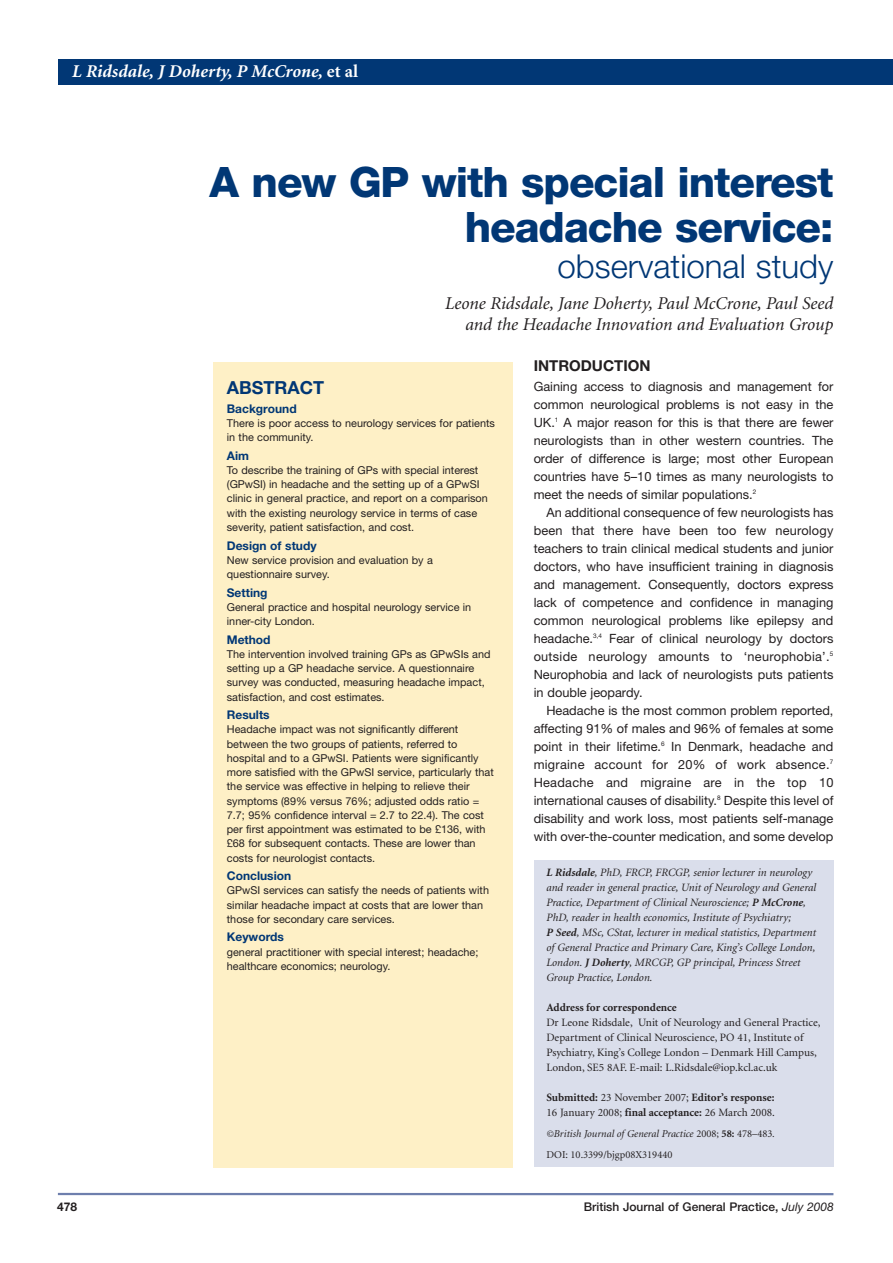
<style>
.page{position:relative;width:893px;height:1263px;background:#fff}
.page>*{position:absolute;margin:0;border:0;box-sizing:border-box;transform-origin:0 0}
.t1{font:800 42px/45px "Helvetica Neue";letter-spacing:-.025em;color:#013775;text-align:right}
.t2{font:300 33px "Helvetica Neue";color:#013775}
.t3{font:italic 18px/21px "Minion";color:#231f20;text-align:right}
.t4{font:italic 700 18px "Minion";color:#fff}
.t5{font:700 18px "Helvetica Neue";color:#013775}
.t6{font:700 15px "Helvetica Neue";color:#231f20}
.t7{font:12.75px/18px "Helvetica Neue";color:#231f20;text-align:justify}
.t8{font:700 12px "Helvetica Neue";color:#013775}
.t9{font:500 12px "Helvetica Neue";color:#231f20}
.t10{font:700 12px "Helvetica Neue";color:#231f20}
.t11{font:italic 11.25px/15px "Minion";color:#231f20}
.t12{font:11.25px/15px "Minion";color:#231f20}
.t13{font:700 11.25px/15px "Minion";color:#231f20}
.t14{font:10.8px/14.2px "Helvetica Neue";color:#231f20}
.t15{font:10.5px/21px "Minion";color:#231f20}
.s1{font-style:normal}
.s2{font-weight:700}
.s3{font-weight:400}
.s4{font-style:italic}
.s5{font-weight:400;font-style:italic}
</style>
<div class="page">
<div style="left:213px;top:362px;width:299px;height:805px;background:#fef0c6"></div>
<div style="left:534px;top:861px;width:299px;height:306px;background:#dadeeb"></div>
<hr style="left:58px;top:1193px;width:775px;height:2px;background:#6e7fad">
<div style="left:61px;top:60px;width:832px;height:25px;background:#013775"></div>
<h3 class="t4" style="left:72px;top:64px;width:287px">L Ridsdale, J Doherty, P McCrone, <span class="s1">et al</span></h3>
<h1 class="t1" style="left:210px;top:163px;width:625px">A new GP with special interest headache service:</h1>
<h2 class="t2" style="left:558px;top:254px;width:277px">observational study</h2>
<h3 class="t3" style="left:445px;top:294px;width:390px">Leone Ridsdale, Jane Doherty, Paul McCrone, Paul Seed and the Headache Innovation and Evaluation Group</h3>
<h3 class="t5" style="left:227px;top:381px;width:99px">ABSTRACT</h3>
<p class="t8" style="left:227px;top:404px;width:71px">Background</p>
<p class="t14" style="left:227px;top:417px;width:270px">There is poor access to neurology services for patients in the community.</p>
<p class="t8" style="left:227px;top:451px;width:24px">Aim</p>
<p class="t14" style="left:227px;top:464px;width:262px">To describe the training of GPs with special interest (GPwSI) in headache and the setting up of a GPwSI clinic in general practice, and report on a comparison with the existing neurology service in terms of case severity, patient satisfaction, and cost.</p>
<p class="t8" style="left:227px;top:541px;width:91px">Design of study</p>
<p class="t14" style="left:227px;top:554px;width:207px">New service provision and evaluation by a questionnaire survey.</p>
<p class="t8" style="left:227px;top:588px;width:42px">Setting</p>
<p class="t14" style="left:227px;top:601px;width:246px">General practice and hospital neurology service in inner-city London.</p>
<p class="t8" style="left:227px;top:635px;width:45px">Method</p>
<p class="t14" style="left:227px;top:648px;width:265px">The intervention involved training GPs as GPwSIs and setting up a GP headache service. A questionnaire survey was conducted, measuring headache impact, satisfaction, and cost estimates.</p>
<p class="t8" style="left:227px;top:710px;width:44px">Results</p>
<p class="t14" style="left:227px;top:723px;width:268px">Headache impact was not significantly different between the two groups of patients, referred to hospital and to a GPwSI. Patients were significantly more satisfied with the GPwSI service, particularly that the service was effective in helping to relieve their symptoms (89% versus 76%; adjusted odds ratio = 7.7; 95% confidence interval = 2.7 to 22.4). The cost per first appointment was estimated to be £136, with £68 for subsequent contacts. These are lower than costs for neurologist contacts.</p>
<p class="t8" style="left:227px;top:871px;width:66px">Conclusion</p>
<p class="t14" style="left:227px;top:884px;width:264px">GPwSI services can satisfy the needs of patients with similar headache impact at costs that are lower than those for secondary care services.</p>
<p class="t8" style="left:227px;top:933px;width:59px">Keywords</p>
<p class="t14" style="left:227px;top:946px;width:253px">general practitioner with special interest; headache; healthcare economics; neurology.</p>
<h3 class="t6" style="left:534px;top:360px;width:118px">INTRODUCTION</h3>
<p class="t7" style="left:534px;top:378px;width:301px">Gaining access to diagnosis and management for common neurological problems is not easy in the UK.<sup>1</sup> A major reason for this is that there are fewer neurologists than in other western countries. The order of difference is large; most other European countries have 5–10 times as many neurologists to meet the needs of similar populations.<sup>2</sup></p>
<p class="t7" style="left:534px;top:504px;width:301px;text-indent:13px">An additional consequence of few neurologists has been that there have been too few neurology teachers to train clinical medical students and junior doctors, who have insufficient training in diagnosis and management. Consequently, doctors express lack of competence and confidence in managing common neurological problems like epilepsy and headache.<sup>3,4</sup> Fear of clinical neurology by doctors outside neurology amounts to ‘neurophobia’.<sup>5<br></sup>Neurophobia and lack of neurologists puts patients in double jeopardy.</p>
<p class="t7" style="left:534px;top:702px;width:301px;text-indent:13px">Headache is the most common problem reported, affecting 91% of males and 96% of females at some point in their lifetime.<sup>6</sup> In Denmark, headache and migraine account for 20% of work absence.<sup>7<br></sup>Headache and migraine are in the top 10 international causes of disability.<sup>8</sup> Despite this level of disability and work loss, most patients self-manage with over-the-counter medication, and some develop</p>
<p class="t11" style="left:546px;top:865px;width:271px"><span class="s2">L Ridsdale</span>, PhD, FRCP, FRCGP, senior lecturer in neurology and reader in general practice, Unit of Neurology and General Practice, Department of Clinical Neuroscience; <span class="s2">P McCrone</span>, PhD, reader in health economics, Institute of Psychiatry;<br><span class="s2">P Seed</span>, MSc, CStat, lecturer in medical statistics, Department of General Practice and Primary Care, King’s College London, London. <span class="s2">J Doherty</span>, MRCGP, GP principal, Princess Street Group Practice, London.</p>
<p class="t13" style="left:546px;top:1000px;width:132px">Address for correspondence</p>
<p class="t12" style="left:546px;top:1015px;width:276px">Dr Leone Ridsdale, Unit of Neurology and General Practice, Department of Clinical Neuroscience, PO 41, Institute of Psychiatry, King’s College London – Denmark Hill Campus, London, SE5 8AF. E-mail: L.Ridsdale@iop.kcl.ac.uk</p>
<p class="t13" style="left:546px;top:1090px;width:230px">Submitted: <span class="s3">23 November 2007;</span> Editor’s response:<br><span class="s3">16 January 2008;</span> final acceptance: <span class="s3">26 March 2008.</span></p>
<p class="t15" style="left:546px;top:1124px;width:230px"><span class="s4">©British Journal of General Practice</span> 2008; <span class="s2">58:</span> 478–483<span class="s4">.<br></span>DOI: 10.3399/bjgp08X319440</p>
<p class="t10" style="left:57px;top:1202px;width:22px">478</p>
<p class="t9" style="left:584px;top:1202px;width:252px">British Journal of General Practice, <span class="s5">July 2008</span></p>
</div>
